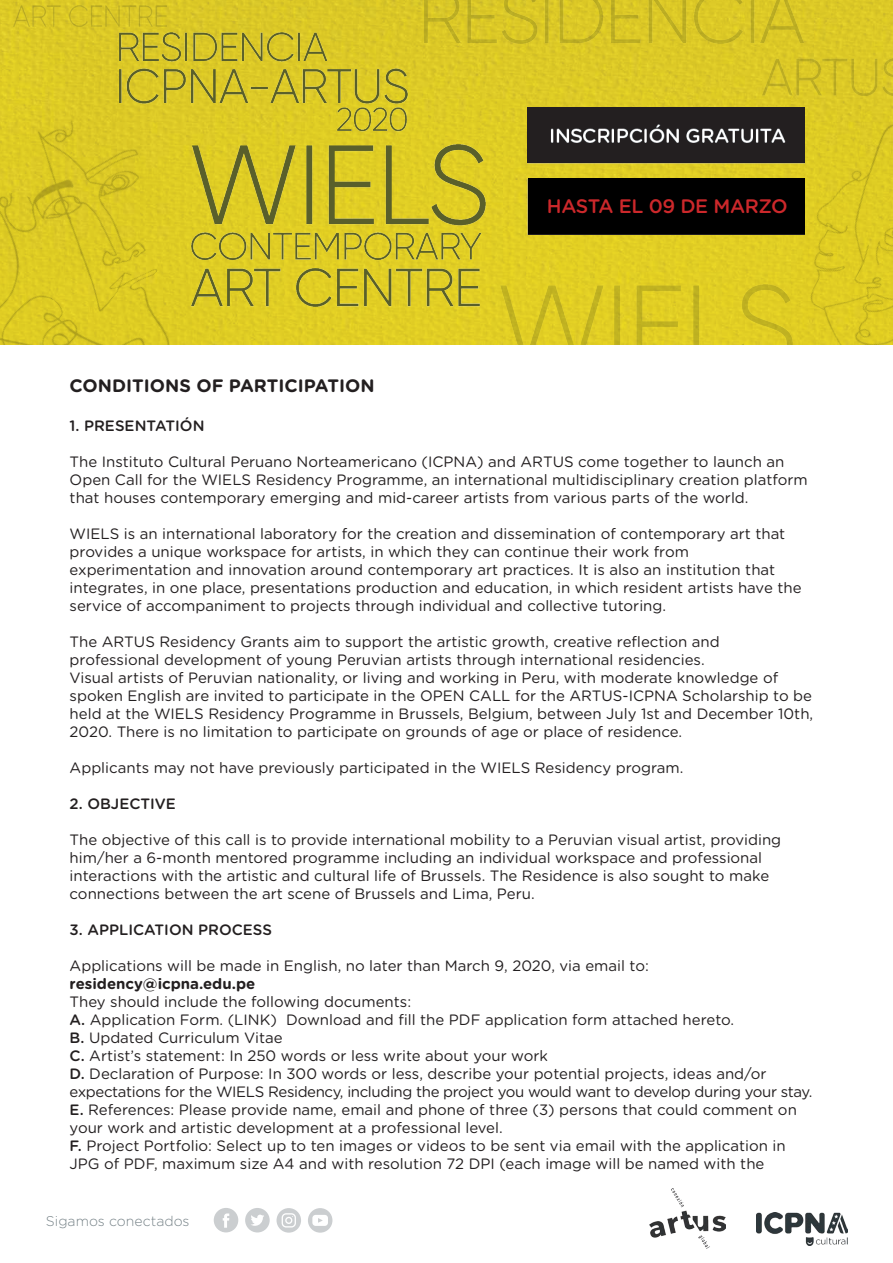
<style>
.page{position:relative;width:893px;height:1263px;background:#fff}
.page>*{position:absolute;margin:0;border:0;box-sizing:border-box;transform-origin:0 0}
.t1{font:500 19.5px "Gotham Rounded";letter-spacing:-.02em;color:#cc282b}
.t2{font:700 18px "Gotham Rounded";color:#231f20}
.t3{font:15px/18px "Gotham Rounded";color:#231f20}
.t4{font:500 15px "Gotham Rounded";color:#231f20}
.t5{font:700 15px "Gotham Rounded";color:#231f20}
.t6{font:300 14.1px "Gotham Rounded";color:#788489}
.s1{font-weight:500}
</style>
<div class="page">
<img style="left:319px;top:0;width:574px;height:344px">
<svg style="left:214px;top:1208px;width:24px;height:24px"></svg>
<svg style="left:245px;top:1208px;width:25px;height:24px"></svg>
<svg style="left:277px;top:1208px;width:24px;height:24px"></svg>
<svg style="left:308px;top:1208px;width:24px;height:25px"></svg>
<img style="left:757px;top:1213px;width:90px;height:33px">
<img style="left:650px;top:1188px;width:75px;height:60px">
<img style="left:685px;top:60px;width:208px;height:284px">
<img style="left:0;top:0;width:319px;height:344px">
<img style="left:500px;top:284px;width:292px;height:60px">
<img style="left:527px;top:107px;width:277px;height:127px">
<img style="left:119px;top:33px;width:367px;height:273px">
<img style="left:763px;top:59px;width:130px;height:36px">
<img style="left:424px;top:0;width:379px;height:44px">
<img style="left:13px;top:6px;width:154px;height:21px">
<div style="left:528px;top:178px;width:276px;height:56px;background:#000"></div>
<h1 class="t1" style="left:547px;top:192px;width:242px">HASTA EL 09 DE MARZO</h1>
<p class="t2" style="left:70px;top:372px;width:306px">CONDITIONS OF PARTICIPATION</p>
<p class="t4" style="left:70px;top:415px;width:136px">1. PRESENTATIÓN</p>
<p class="t3" style="left:70px;top:452px;width:740px">The Instituto Cultural Peruano Norteamericano (ICPNA) and ARTUS come together to launch an<br>Open Call for the WIELS Residency Programme, an international multidisciplinary creation platform that houses contemporary emerging and mid-career artists from various parts of the world.</p>
<p class="t3" style="left:70px;top:524px;width:733px">WIELS is an international laboratory for the creation and dissemination of contemporary art that provides a unique workspace for artists, in which they can continue their work from experimentation and innovation around contemporary art practices. It is also an institution that integrates, in one place, presentations production and education, in which resident artists have the service of accompaniment to projects through individual and collective tutoring.</p>
<p class="t3" style="left:70px;top:632px;width:745px">The ARTUS Residency Grants aim to support the artistic growth, creative reflection and professional development of young Peruvian artists through international residencies.<br>Visual artists of Peruvian nationality, or living and working in Peru, with moderate knowledge of spoken English are invited to participate in the OPEN CALL for the ARTUS-ICPNA Scholarship to be held at the WIELS Residency Programme in Brussels, Belgium, between July 1st and December 10th, 2020. There is no limitation to participate on grounds of age or place of residence.</p>
<p class="t3" style="left:70px;top:758px;width:615px">Applicants may not have previously participated in the WIELS Residency program.</p>
<p class="t4" style="left:70px;top:793px;width:108px">2. OBJECTIVE</p>
<p class="t3" style="left:70px;top:830px;width:713px">The objective of this call is to provide international mobility to a Peruvian visual artist, providing him/her a 6-month mentored programme including an individual workspace and professional interactions with the artistic and cultural life of Brussels. The Residence is also sought to make connections between the art scene of Brussels and Lima, Peru.</p>
<p class="t4" style="left:70px;top:919px;width:204px">3. APPLICATION PROCESS</p>
<p class="t3" style="left:70px;top:956px;width:581px">Applications will be made in English, no later than March 9, 2020, via email to:</p>
<p class="t5" style="left:70px;top:973px;width:187px">residency@icpna.edu.pe</p>
<p class="t3" style="left:70px;top:992px;width:744px">They should include the following documents:<br><span class="s1">A.</span> Application Form. (LINK) Download and fill the PDF application form attached hereto.<br><span class="s1">B.</span> Updated Curriculum Vitae<br><span class="s1">C.</span> Artist’s statement: In 250 words or less write about your work<br><span class="s1">D.</span> Declaration of Purpose: In 300 words or less, describe your potential projects, ideas and/or expectations for the WIELS Residency, including the project you would want to develop during your stay.<br><span class="s1">E.</span> References: Please provide name, email and phone of three (3) persons that could comment on your work and artistic development at a professional level.<br><span class="s1">F.</span> Project Portfolio: Select up to ten images or videos to be sent via email with the application in JPG of PDF, maximum size A4 and with resolution 72 DPI (each image will be named with the</p>
<p class="t6" style="left:46px;top:1212px;width:145px">Sigamos conectados</p>
</div>
